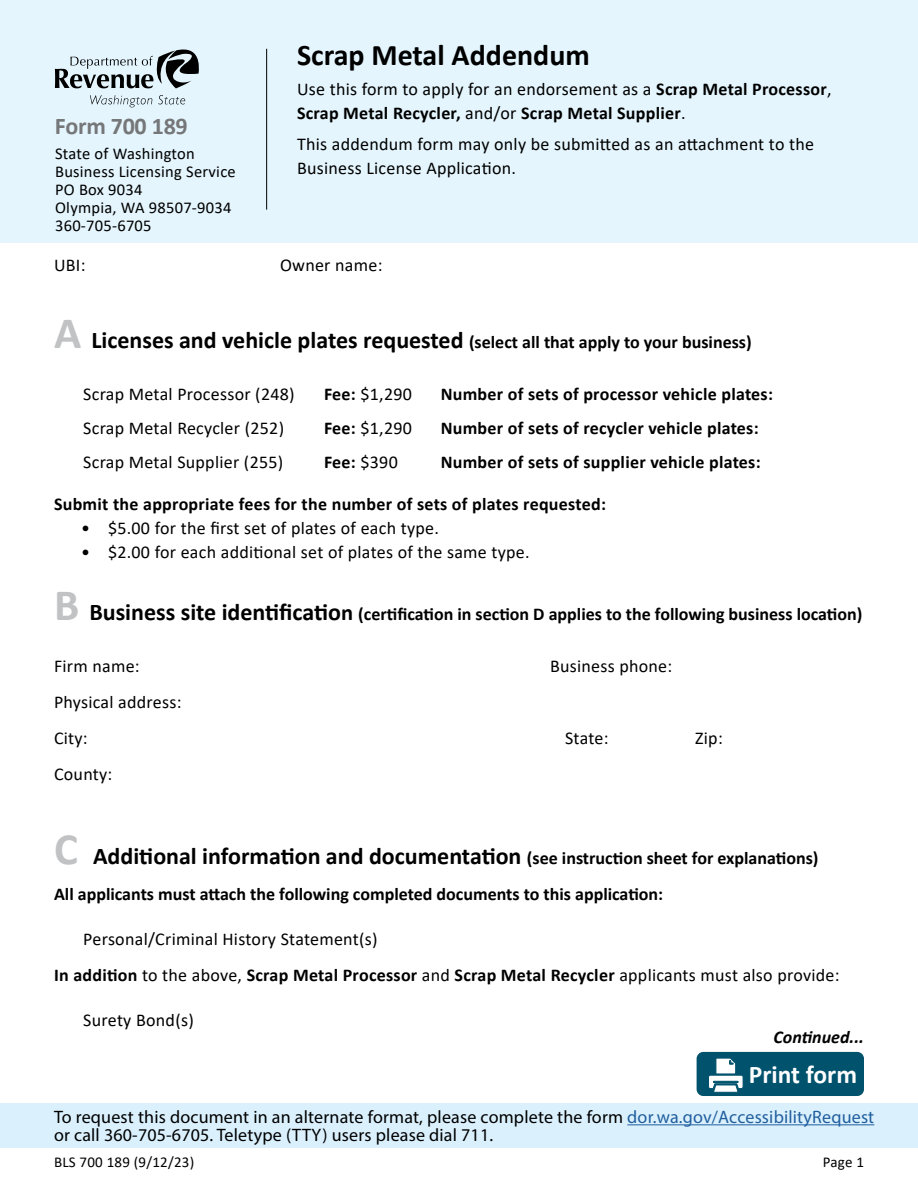
<style>
.page{position:relative;width:918px;height:1188px;background:#fff}
.page>*{position:absolute;margin:0;border:0;box-sizing:border-box;transform-origin:0 0}
.Heading_1__Title_of{font:700 30px "Calibri";color:#000}
.t1{font:700 25.5px "Calibri";color:#fff}
.Heading_2{font:700 24px "Calibri";color:#000}
.Form_number_at_top{font:700 24px "Calibri";letter-spacing:-.01em;color:#757779}
.Heading_2-2{font:700 18px "Calibri";letter-spacing:.005em;color:#000}
.Normal__P{font:18px/24px "Calibri";letter-spacing:.015em;color:#000}
.t2{font:18px/18px "Myriad Pro";letter-spacing:.01em;color:#000}
.Heading_2-3{font:18px "Calibri";letter-spacing:.015em;color:#000}
.Normal__P-2{font:700 18px/24px "Calibri";letter-spacing:.015em;color:#000}
.Heading_2-4{font:italic 700 18px "Calibri";color:#000}
.Normal__P-3{font:16.5px "Calibri";letter-spacing:.015em;color:#000}
.Normal__P-4{font:15px "Calibri";letter-spacing:.015em;color:#000}
.s1{font-weight:400}
.s2{font-size:45px;color:#c0c2c4}
.s3{font-size:24px}
.s4{font-weight:700}
.s5{font-size:22.5px}
.s6{font-size:18px}
.s7{color:#215e9e}
</style>
<div class="page">
<div style="left:0;top:0;width:918px;height:243px;background:#e4f5fd"></div>
<svg style="left:90px;top:95px;width:62px;height:12px"></svg>
<svg style="left:158px;top:95px;width:27px;height:9px"></svg>
<svg style="left:55px;top:49px;width:144px;height:39px"></svg>
<hr style="left:266px;top:49px;width:1px;height:161px;background:#000">
<div style="left:0;top:1103px;width:918px;height:44px;background:#daf1fd"></div>
<hr style="left:627px;top:1124px;width:247px;height:1px;background:#215e9e">
<div style="left:697px;top:1052px;width:167px;height:44px;background:#00526d;border-radius:7px"></div>
<svg style="left:709px;top:1058px;width:34px;height:35px"></svg>
<p class="Form_number_at_top" style="left:55px;top:109px;width:134px">Form 700 189</p>
<p class="Normal__P-3" style="left:55px;top:142px;width:141px">State of Washington</p>
<p class="Normal__P-3" style="left:55px;top:160px;width:182px">Business Licensing Service</p>
<p class="Normal__P-3" style="left:55px;top:178px;width:89px">PO Box 9034</p>
<p class="Normal__P-3" style="left:55px;top:196px;width:178px">Olympia, WA 98507-9034</p>
<p class="Normal__P-3" style="left:55px;top:214px;width:98px">360-705-6705</p>
<h1 class="Heading_1__Title_of" style="left:297px;top:33px;width:294px">Scrap Metal Addendum</h1>
<p class="Normal__P-2" style="left:297px;top:77px;width:536px"><span class="s1">Use this form to apply for an endorsement as a</span> Scrap Metal Processor<span class="s1">,<br></span>Scrap Metal Recycler, <span class="s1">and/or</span> Scrap Metal Supplier<span class="s1">.</span></p>
<p class="Normal__P" style="left:297px;top:132px;width:519px">This addendum form may only be submitted as an attachment to the<br>Business License Application.</p>
<p class="Normal__P" style="left:54px;top:253px;width:33px">UBI:</p>
<p class="Normal__P" style="left:280px;top:253px;width:104px">Owner name:</p>
<p class="Heading_2-2" style="left:54px;top:330px;width:699px"><span class="s2">A</span> <span class="s3">Licenses and vehicle plates requested</span> (select all that apply to your business)</p>
<p class="Heading_2-3" style="left:83px;top:382px;width:213px">Scrap Metal Processor (248)</p>
<p class="Heading_2-3" style="left:324px;top:382px;width:89px"><span class="s4">Fee:</span> $1,290</p>
<p class="Heading_2-2" style="left:441px;top:381px;width:334px">Number of sets of processor vehicle plates:</p>
<p class="Heading_2-3" style="left:83px;top:415px;width:202px">Scrap Metal Recycler (252)</p>
<p class="Heading_2-3" style="left:324px;top:415px;width:89px"><span class="s4">Fee:</span> $1,290</p>
<p class="Heading_2-2" style="left:441px;top:415px;width:320px">Number of sets of recycler vehicle plates:</p>
<p class="Heading_2-3" style="left:83px;top:449px;width:201px">Scrap Metal Supplier (255)</p>
<p class="Heading_2-2" style="left:324px;top:449px;width:75px">Fee: <span class="s1">$390</span></p>
<p class="Heading_2-2" style="left:441px;top:449px;width:322px">Number of sets of supplier vehicle plates:</p>
<p class="Heading_2-2" style="left:54px;top:492px;width:554px">Submit the appropriate fees for the number of sets of plates requested:</p>
<p class="Normal__P" style="left:81px;top:516px;width:360px">• $5.00 for the first set of plates of each type.</p>
<p class="Normal__P" style="left:81px;top:540px;width:450px">• $2.00 for each additional set of plates of the same type.</p>
<p class="Heading_2-2" style="left:54px;top:601px;width:810px"><span class="s2">B</span> <span class="s3">Business site identificatio</span><span class="s5">n</span> (certification in section D applies to the following business location)</p>
<p class="Normal__P" style="left:54px;top:653px;width:87px">Firm name:</p>
<p class="Normal__P" style="left:550px;top:653px;width:124px">Business phone:</p>
<p class="Normal__P" style="left:54px;top:689px;width:129px">Physical address:</p>
<p class="Normal__P" style="left:54px;top:725px;width:35px">City:</p>
<p class="Normal__P" style="left:565px;top:725px;width:45px">State:</p>
<p class="Normal__P" style="left:695px;top:725px;width:29px">Zip:</p>
<p class="Normal__P" style="left:54px;top:761px;width:60px">County:</p>
<p class="Heading_2" style="left:54px;top:839px;width:766px"><span class="s2">C</span> Additional information and documentation <span class="s6">(see instruction sheet for explanations)</span></p>
<p class="Heading_2-2" style="left:54px;top:882px;width:611px">All applicants must attach the following completed documents to this application:</p>
<p class="Heading_2-3" style="left:83px;top:927px;width:296px">Personal/Criminal History Statement(s)</p>
<p class="Heading_2-2" style="left:54px;top:963px;width:787px">In addition <span class="s1">to the above,</span> Scrap Metal Processor <span class="s1">and</span> Scrap Metal Recycler <span class="s1">applicants must also provide:</span></p>
<p class="Heading_2-3" style="left:83px;top:1008px;width:112px">Surety Bond(s)</p>
<p class="Heading_2-4" style="left:774px;top:1024px;width:92px">Continued...</p>
<p class="t1" style="left:749px;top:1057px;width:110px">Print form</p>
<p class="t2" style="left:54px;top:1108px;width:822px">To request this document in an alternate format, please complete the form <span class="s7">dor.wa.gov/AccessibilityRequest </span>or call 360-705-6705. Teletype (TTY) users please dial 711.</p>
<p class="Normal__P-4" style="left:54px;top:1151px;width:142px">BLS 700 189 (9/12/23)</p>
<p class="Normal__P-4" style="left:823px;top:1151px;width:43px">Page 1</p>
</div>
